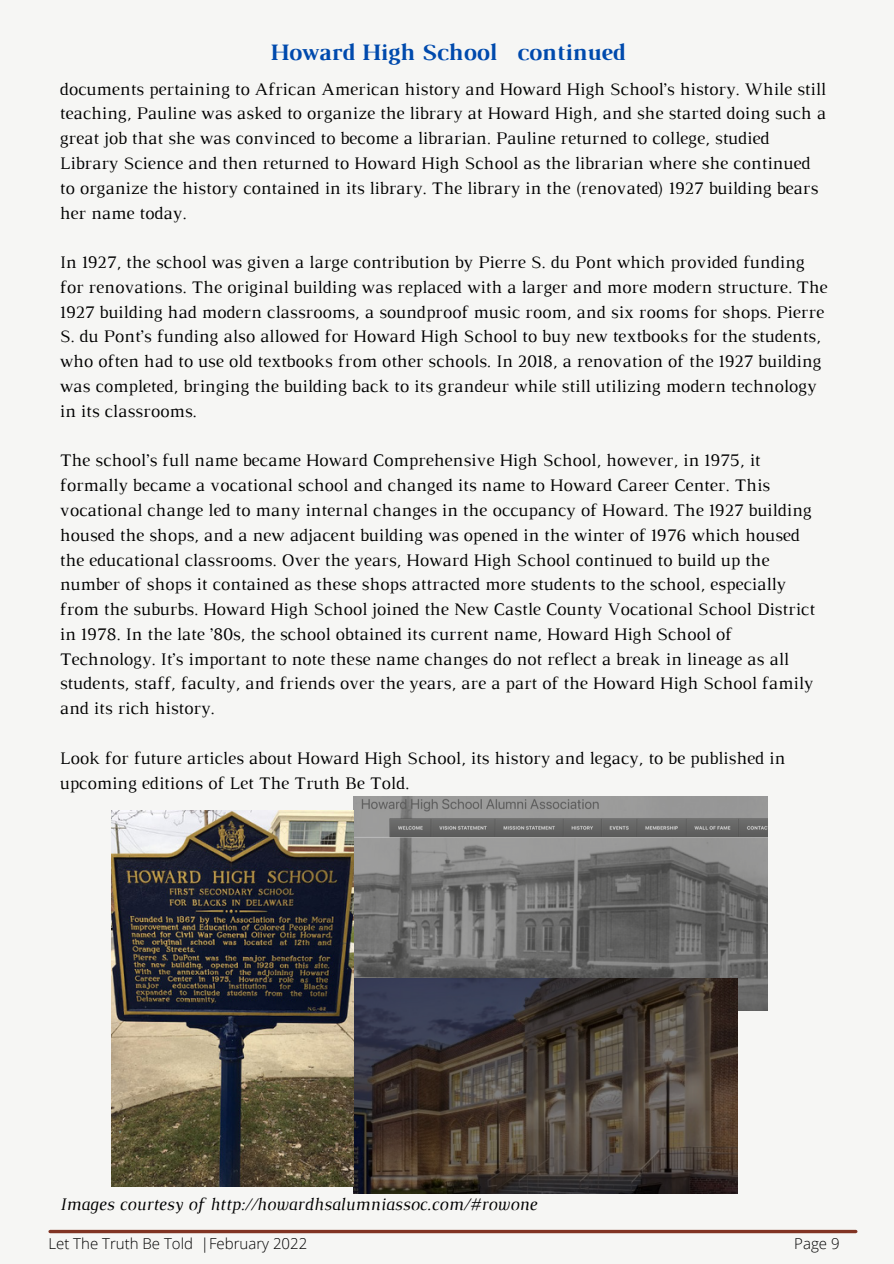
<style>
.page{position:relative;width:894px;height:1264px;background:#fff}
.page>*{position:absolute;margin:0;border:0;box-sizing:border-box;transform-origin:0 0}
.t1{font:700 24px "Luthier";color:#004aad}
.t2{font:18px/24.8px "Luthier";color:#000}
.t3{font:italic 18px "Luthier";color:#000}
.t4{font:300 15px "Open Sans";color:#000}
</style>
<div class="page">
<div style="left:0;top:0;width:893px;height:1263px;background:#f6f6f4"></div>
<svg style="left:50px;top:1229px;width:805px;height:4px;background:#995d4f"></svg>
<img style="left:353px;top:796px;width:413px;height:214px">
<img style="left:353px;top:978px;width:383px;height:215px">
<img style="left:111px;top:810px;width:242px;height:376px">
<p class="t1" style="left:269px;top:44px;width:357px">Howard High School continued</p>
<p class="t2" style="left:60px;top:78px;width:767px">documents pertaining to African American history and Howard High School’s history. While still teaching, Pauline was asked to organize the library at Howard High, and she started doing such a great job that she was convinced to become a librarian. Pauline returned to college, studied Library Science and then returned to Howard High School as the librarian where she continued to organize the history contained in its library. The library in the (renovated) 1927 building bears her name today.</p>
<p class="t2" style="left:60px;top:251px;width:769px">In 1927, the school was given a large contribution by Pierre S. du Pont which provided funding for renovations. The original building was replaced with a larger and more modern structure. The 1927 building had modern classrooms, a soundproof music room, and six rooms for shops. Pierre S. du Pont’s funding also allowed for Howard High School to buy new textbooks for the students, who often had to use old textbooks from other schools. In 2018, a renovation of the 1927 building was completed, bringing the building back to its grandeur while still utilizing modern technology in its classrooms.</p>
<p class="t2" style="left:60px;top:449px;width:756px">The school’s full name became Howard Comprehensive High School, however, in 1975, it formally became a vocational school and changed its name to Howard Career Center. This vocational change led to many internal changes in the occupancy of Howard. The 1927 building housed the shops, and a new adjacent building was opened in the winter of 1976 which housed the educational classrooms. Over the years, Howard High School continued to build up the number of shops it contained as these shops attracted more students to the school, especially from the suburbs. Howard High School joined the New Castle County Vocational School District in 1978. In the late ’80s, the school obtained its current name, Howard High School of Technology. It’s important to note these name changes do not reflect a break in lineage as all students, staff, faculty, and friends over the years, are a part of the Howard High School family and its rich history.</p>
<p class="t2" style="left:60px;top:747px;width:726px">Look for future articles about Howard High School, its history and legacy, to be published in upcoming editions of Let The Truth Be Told.</p>
<p class="t3" style="left:60px;top:1197px;width:478px">Images courtesy of http://howardhsalumniassoc.com/#rowone</p>
<p class="t4" style="left:48px;top:1232px;width:260px">Let The Truth Be Told |February 2022</p>
<p class="t4" style="left:794px;top:1232px;width:47px">Page 9</p>
</div>
